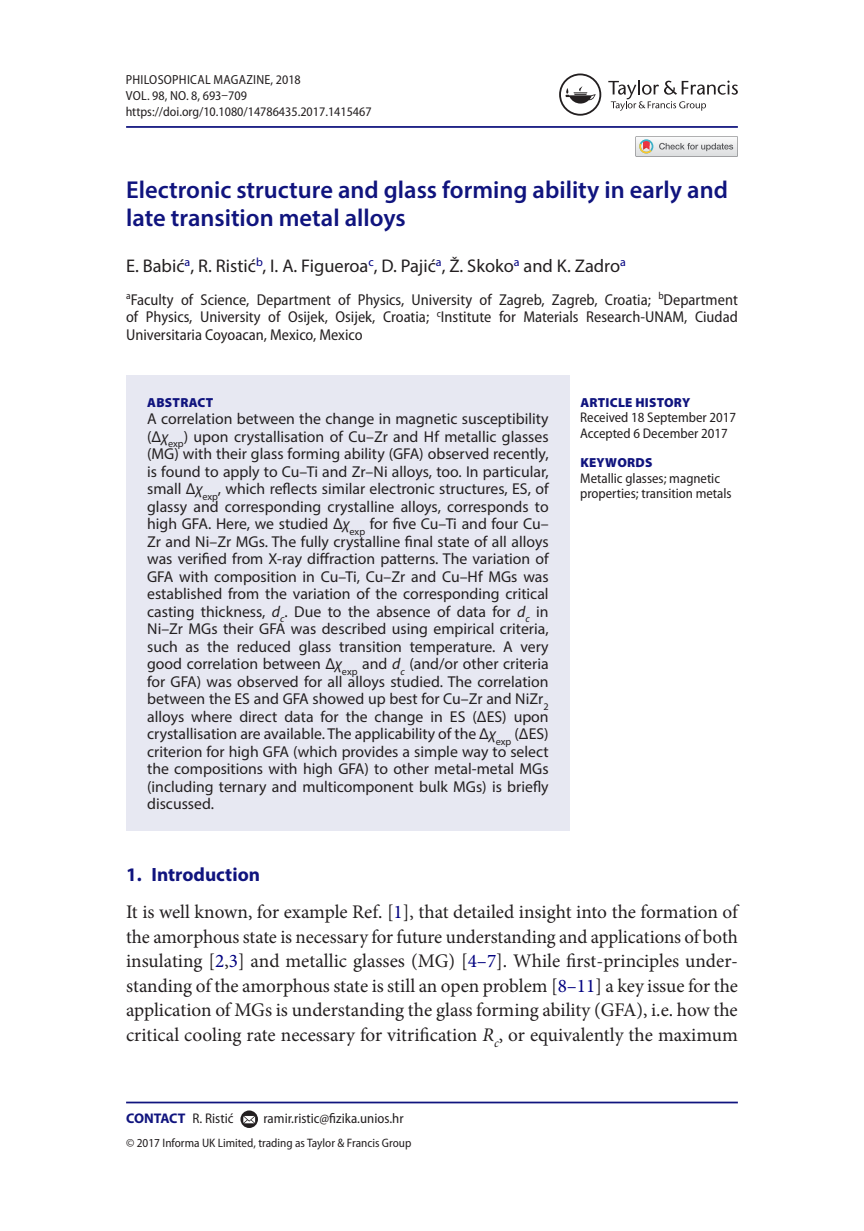
<style>
.page{position:relative;width:864px;height:1231px;background:#fff}
.page>*{position:absolute;margin:0;border:0;box-sizing:border-box;transform-origin:0 0}
.t1{font:600 24.5px/28px "Myriad Pro";color:#10147e}
.t2{font:19.25px/24.5px "Minion Pro";color:#231f20;text-align:justify}
.t3{font:700 19.25px "Myriad Pro";color:#10147e}
.t4{font:18.38px "Myriad Pro";color:#231f20}
.t5{font:15.75px/17.5px "Myriad Pro";color:#231f20;text-align:justify}
.t6{font:semi-condensed 15.75px/17.5px "Myriad Pro";color:#231f20;text-align:justify}
.t7{font:semi-condensed 14px/15.8px "Myriad Pro";color:#231f20}
.t8{font:semi-condensed 13.12px/15.8px "Myriad Pro";color:#231f20}
.t9{font:900 13.12px "Myriad Pro";letter-spacing:.02em;color:#10147e}
.t10{font:semi-condensed 12.25px "Myriad Pro";color:#231f20}
.s1{font-style:italic}
.s2{color:#000080}
.s3{font-weight:700;font-stretch:normal;color:#10147e}
</style>
<div class="page">
<hr style="left:126px;top:126px;width:611px;height:2px;background:#10147e">
<div style="left:126px;top:375px;width:443px;height:455px;background:#e7e8f2"></div>
<hr style="left:126px;top:1101px;width:611px;height:2px;background:#10147e">
<svg style="left:240px;top:1110px;width:18px;height:17px"></svg>
<svg style="left:243px;top:1115px;width:12px;height:8px"></svg>
<svg style="left:608px;top:80px;width:129px;height:31px"></svg>
<svg style="left:559px;top:73px;width:42px;height:43px"></svg>
<svg style="left:635px;top:136px;width:102px;height:20px"></svg>
<p class="t8" style="left:126px;top:72px;width:247px">Philosophical Magazine, 2018<br>VOL. 98, NO. 8, 693–709 https://doi.org/10.1080/14786435.2017.1415467</p>
<h1 class="t1" style="left:126px;top:175px;width:603px">Electronic structure and glass forming ability in early and late transition metal alloys</h1>
<p class="t4" style="left:126px;top:255px;width:501px">E. Babić<sup>a</sup>, R. Ristić<sup>b</sup>, I. A. Figueroa<sup>c</sup>, D. Pajić<sup>a</sup>, Ž. Skoko<sup>a</sup> and K. Zadro<sup>a</sup></p>
<p class="t6" style="left:126px;top:291px;width:613px"><sup>a</sup>Faculty of Science, Department of Physics, University of Zagreb, Zagreb, Croatia; <sup>b</sup>Department of Physics, University of Osijek, Osijek, Croatia; <sup>c</sup>Institute for Materials Research-UNAM, Ciudad Universitaria Coyoacan, Mexico, Mexico</p>
<p class="t9" style="left:147px;top:395px;width:68px">ABSTRACT</p>
<p class="t5" style="left:147px;top:410px;width:403px">A correlation between the change in magnetic susceptibility (Δ<span class="s1">χ</span><sub>exp</sub>) upon crystallisation of Cu–Zr and Hf metallic glasses (MG) with their glass forming ability (GFA) observed recently, is found to apply to Cu–Ti and Zr–Ni alloys, too. In particular, small Δ<span class="s1">χ</span><sub>exp</sub>, which reflects similar electronic structures, ES, of glassy and corresponding crystalline alloys, corresponds to high GFA. Here, we studied Δ<span class="s1">χ</span><sub>exp</sub> for five Cu–Ti and four Cu– Zr and Ni–Zr MGs. The fully crystalline final state of all alloys was verified from X-ray diffraction patterns. The variation of GFA with composition in Cu–Ti, Cu–Zr and Cu–Hf MGs was established from the variation of the corresponding critical casting thickness, <span class="s1">d</span><sub>c</sub>. Due to the absence of data for <span class="s1">d</span><sub>c</sub> in Ni–Zr MGs their GFA was described using empirical criteria, such as the reduced glass transition temperature. A very good correlation between Δ<span class="s1">χ</span><sub>exp</sub> and <span class="s1">d</span><sub>c</sub> (and/or other criteria for GFA) was observed for all alloys studied. The correlation between the ES and GFA showed up best for Cu–Zr and NiZr<sub>2 </sub>alloys where direct data for the change in ES (ΔES) upon crystallisation are available. The applicability of the Δ<span class="s1">χ</span><sub>exp</sub> (ΔES) criterion for high GFA (which provides a simple way to select the compositions with high GFA) to other metal-metal MGs (including ternary and multicomponent bulk MGs) is briefly discussed.</p>
<p class="t9" style="left:580px;top:394px;width:111px">ARTICLE HISTORY</p>
<p class="t7" style="left:580px;top:410px;width:157px">Received 18 September 2017<br>Accepted 6 December 2017</p>
<p class="t9" style="left:580px;top:455px;width:74px">KEYWORDS</p>
<p class="t7" style="left:580px;top:470px;width:153px">Metallic glasses; magnetic properties; transition metals</p>
<p class="t3" style="left:126px;top:862px;width:135px">1. Introduction</p>
<p class="t2" style="left:126px;top:899px;width:613px">It is well known, for example Ref. [<span class="s2">1</span>], that detailed insight into the formation of the amorphous state is necessary for future understanding and applications of both insulating [<span class="s2">2</span>,<span class="s2">3</span>] and metallic glasses (MG) [<span class="s2">4–7</span>]. While first-principles under&shy;standing of the amorphous state is still an open problem [<span class="s2">8–11</span>] a key issue for the application of MGs is understanding the glass forming ability (GFA), i.e. how the critical cooling rate necessary for vitrification <span class="s1">R</span><sub>c</sub>, or equivalently the maximum</p>
<p class="t7" style="left:126px;top:1110px;width:109px"><span class="s3">CONTACT</span> R. Ristić</p>
<p class="t7" style="left:263px;top:1110px;width:141px">ramir.ristic@fizika.unios.hr</p>
<p class="t10" style="left:126px;top:1135px;width:286px">© 2017 Informa UK Limited, trading as Taylor &amp; Francis Group</p>
</div>
